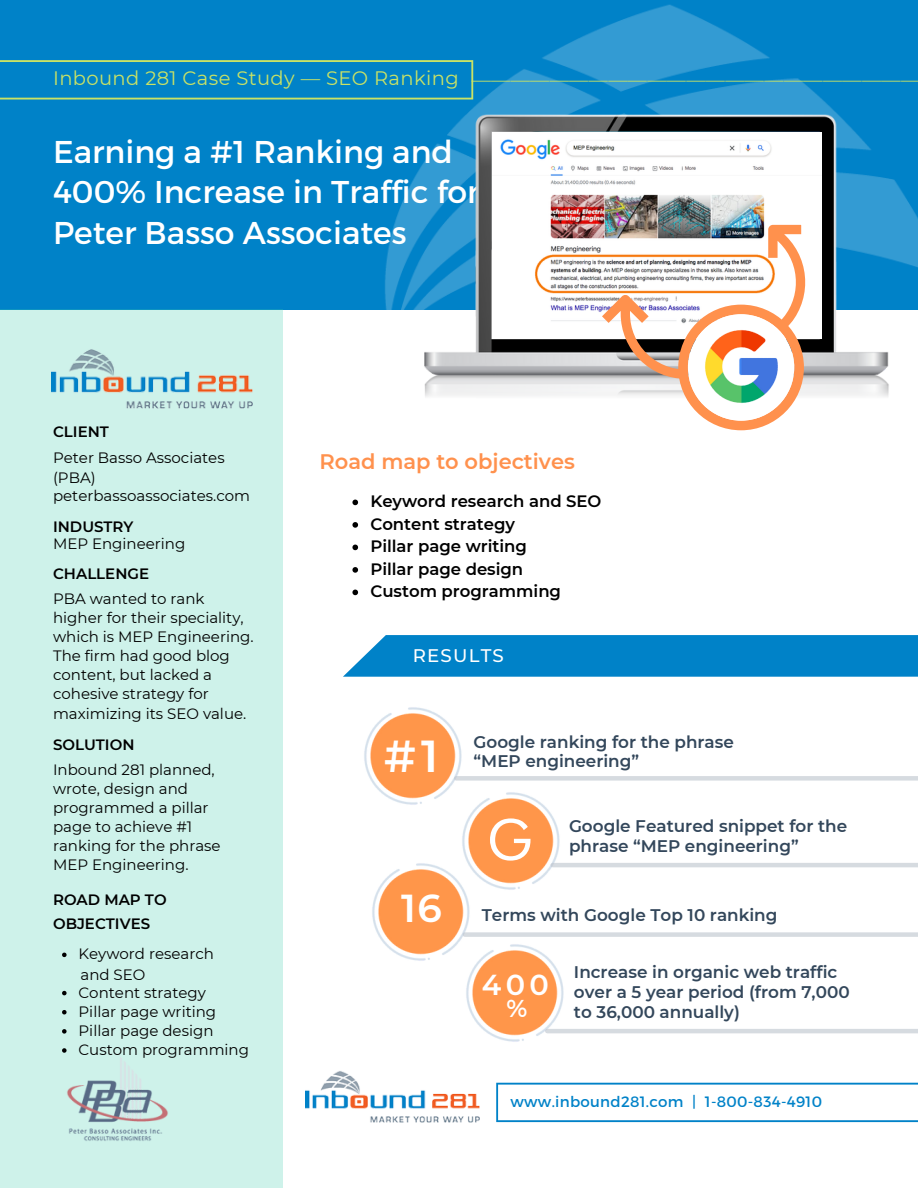
<style>
.page{position:relative;width:918px;height:1188px;background:#fff}
.page>*{position:absolute;margin:0;border:0;box-sizing:border-box;transform-origin:0 0}
.t1{font:56.25px "Futura BT";color:#fff}
.t2{font:600 44.7px "Montserrat";color:#fff}
.t3{font:600 38.85px "Montserrat";color:#fff}
.t4{font:31.5px/40.5px "Montserrat";color:#fff}
.t5{font:600 28.8px "Montserrat";color:#fff}
.t6{font:600 24.3px "Montserrat";color:#fff}
.t7{font:600 21px "Montserrat";color:#ff914d}
.t8{font:19.5px "Montserrat";letter-spacing:.02em;color:#c9e265}
.t9{font:500 18.15px "Montserrat";letter-spacing:.065em;color:#fff}
.t10{font:600 16.8px/20px "Montserrat";color:#33475b}
.t11{font:600 16.5px/22.5px "Montserrat";color:#000}
.t12{font:15px/19.2px "Montserrat";color:#000}
.t13{font:600 15px/23.7px "Montserrat";color:#000}
.t14{font:15px "Montserrat";letter-spacing:.02em;color:#0082c8}
.s1{font-family:"Open Sans";font-weight:300;font-size:21px}
</style>
<div class="page">
<svg style="left:343px;top:635px;width:575px;height:42px;background:#0b87ca"></svg>
<div style="left:0;top:0;width:918px;height:309px;background:#0082c8"></div>
<img style="left:385px;top:4px;width:533px;height:305px">
<div style="left:0;top:309px;width:282px;height:879px;background:#cef2ea"></div>
<svg style="left:0;top:60px;width:473px;height:40px"></svg>
<img style="left:51px;top:349px;width:201px;height:59px">
<img style="left:305px;top:1071px;width:175px;height:51px">
<svg style="left:496px;top:1083px;width:422px;height:39px"></svg>
<img style="left:67px;top:1057px;width:101px;height:84px">
<img style="left:364px;top:707px;width:98px;height:98px">
<img style="left:372px;top:863px;width:98px;height:98px">
<img style="left:466px;top:944px;width:99px;height:98px">
<img style="left:461px;top:791px;width:99px;height:99px">
<img style="left:413px;top:106px;width:489px;height:291px">
<img style="left:493px;top:132px;width:328px;height:206px">
<img style="left:602px;top:209px;width:243px;height:221px">
<svg style="left:352px;top:500px;width:6px;height:5px"></svg>
<svg style="left:352px;top:522px;width:6px;height:6px"></svg>
<svg style="left:352px;top:545px;width:6px;height:5px"></svg>
<svg style="left:352px;top:567px;width:6px;height:6px"></svg>
<svg style="left:352px;top:590px;width:6px;height:5px"></svg>
<svg style="left:62px;top:953px;width:5px;height:4px"></svg>
<svg style="left:62px;top:991px;width:5px;height:4px"></svg>
<svg style="left:62px;top:1010px;width:5px;height:4px"></svg>
<svg style="left:62px;top:1029px;width:5px;height:5px"></svg>
<svg style="left:62px;top:1048px;width:5px;height:5px"></svg>
<hr style="left:547px;top:1029px;width:371px;height:4px;background:#d6dbe0">
<hr style="left:553px;top:863px;width:365px;height:4px;background:#d6dbe0">
<div style="left:456px;top:776px;width:462px;height:5px;background:#d6dbe0"></div>
<div style="left:465px;top:932px;width:453px;height:5px;background:#d6dbe0"></div>
<h3 class="t8" style="left:53px;top:66px;width:870px">Inbound 281 Case Study — SEO Ranking <span class="s1">———————————————————————</span></h3>
<h3 class="t4" style="left:53px;top:130px;width:428px">Earning a #1 Ranking and<br>400% Increase in Traffic for<br>Peter Basso Associates</h3>
<p class="t13" style="left:53px;top:420px;width:57px">CLIENT</p>
<p class="t12" style="left:53px;top:448px;width:173px;line-height:20.2px">Peter Basso Associates (PBA)</p>
<p class="t12" style="left:53px;top:487px;width:199px">peterbassoassociates.com</p>
<p class="t13" style="left:53px;top:515px;width:82px">INDUSTRY</p>
<p class="t12" style="left:53px;top:534px;width:134px">MEP Engineering</p>
<p class="t13" style="left:53px;top:562px;width:98px">CHALLENGE</p>
<p class="t12" style="left:53px;top:589px;width:202px">PBA wanted to rank higher for their speciality, which is MEP Engineering.<br>The firm had good blog content, but lacked a cohesive strategy for maximizing its SEO value.</p>
<p class="t13" style="left:53px;top:733px;width:83px">SOLUTION</p>
<p class="t12" style="left:53px;top:760px;width:169px">Inbound 281 planned, wrote, design and programmed a pillar page to achieve #1 ranking for the phrase<br>MEP Engineering.</p>
<p class="t13" style="left:53px;top:888px;width:115px">ROAD MAP TO<br>OBJECTIVES</p>
<p class="t12" style="left:81px;top:965px;width:66px">and SEO</p>
<p class="t12" style="left:79px;top:944px;width:137px">Keyword research</p>
<p class="t12" style="left:79px;top:983px;width:172px">Content strategy<br>Pillar page writing<br>Pillar page design<br>Custom programming</p>
<h3 class="t7" style="left:320px;top:448px;width:257px">Road map to objectives</h3>
<p class="t11" style="left:370px;top:490px;width:233px">Keyword research and SEO<br>Content strategy<br>Pillar page writing<br>Pillar page design<br>Custom programming</p>
<p class="t9" style="left:413px;top:645px;width:93px">RESULTS</p>
<h2 class="t2" style="left:384px;top:729px;width:55px">#1</h2>
<h3 class="t3" style="left:401px;top:885px;width:42px">16</h3>
<p class="t10" style="left:474px;top:732px;width:262px;line-height:19.2px">Google ranking for the phrase “MEP engineering”</p>
<h1 class="t1" style="left:487px;top:805px;width:47px">G</h1>
<p class="t10" style="left:569px;top:816px;width:280px">Google Featured snippet for the phrase “MEP engineering”</p>
<p class="t10" style="left:482px;top:905px;width:297px">Terms with Google Top 10 ranking</p>
<h3 class="t5" style="left:482px;top:967px;width:69px">400</h3>
<h3 class="t6" style="left:506px;top:993px;width:22px">%</h3>
<p class="t10" style="left:574px;top:962px;width:277px">Increase in organic web traffic over a 5 year period (from 7,000 to 36,000 annually)</p>
<p class="t14" style="left:511px;top:1092px;width:313px">www.inbound281.com | 1-800-834-4910</p>
</div>
